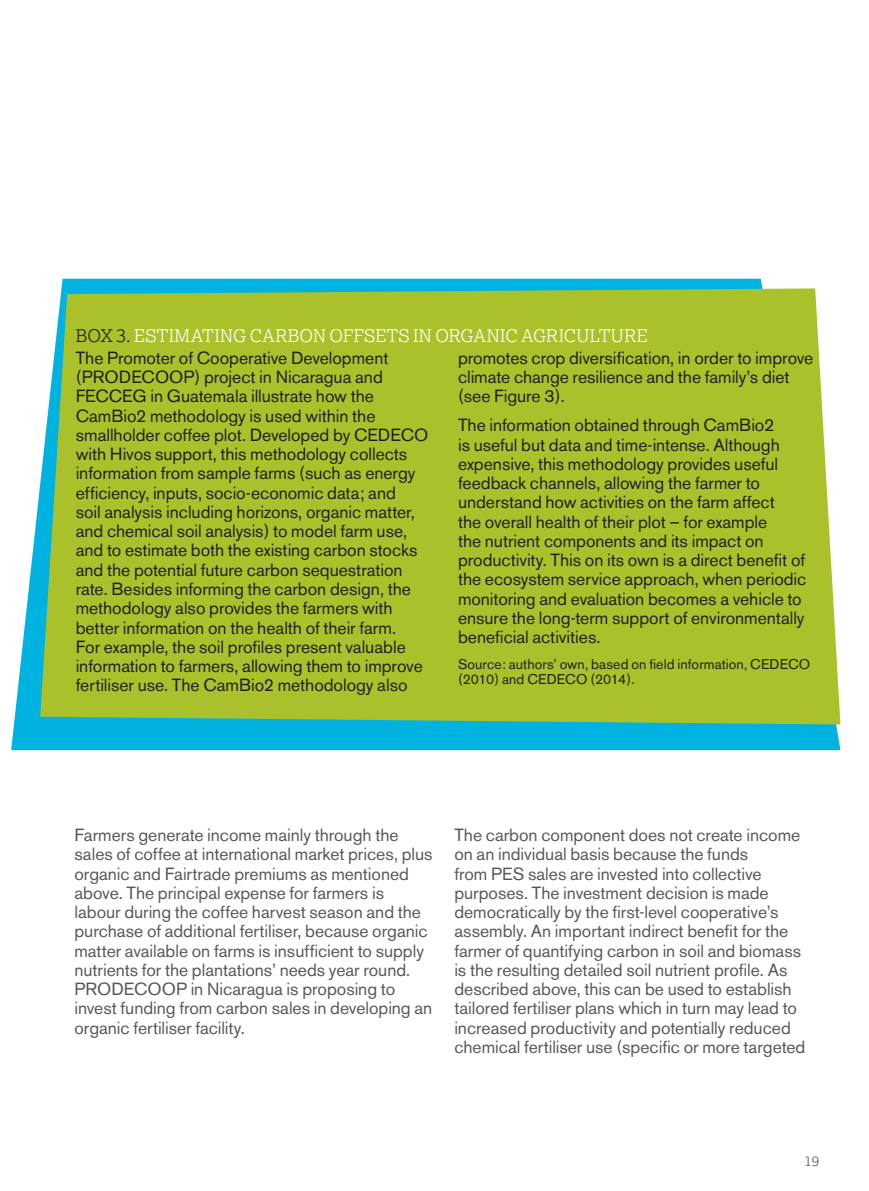
<style>
.page{position:relative;width:869px;height:1191px;background:#fff}
.page>*{position:absolute;margin:0;border:0;box-sizing:border-box;transform-origin:0 0}
.t1{font:17.5px/19.2px "Akzidenz Grotesk BE";color:#231f20}
.t2{font:17.5px/19.2px "Akzidenz Grotesk BE";color:#57585a}
.t3{font:300 17.5px "Lexia";letter-spacing:.01em;color:#fff}
.t4{font:14px/15.8px "Akzidenz Grotesk BE";letter-spacing:.005em;color:#231f20}
.t5{font:300 14px "Lexia";color:#57585a}
.s1{color:#231f20}
.s2{font-size:18.9px;color:#231f20}
</style>
<div class="page">
<svg style="left:11px;top:279px;width:829px;height:471px;fill:#00b2e0"></svg>
<div style="left:40px;top:288px;width:800px;height:436px;background:#aac12c"></div>
<p class="t3" style="left:76px;top:324px;width:573px"><span class="s1">BOX</span> <span class="s2">3</span><span class="s1">.</span> ESTIMATING CARBON OFFSETS IN ORGANIC AGRICULTURE</p>
<p class="t1" style="left:76px;top:348px;width:354px">The Promoter of Cooperative Development (PRODECOOP) project in Nicaragua and FECCEG in Guatemala illustrate how the CamBio2 methodology is used within the smallholder coffee plot. Developed by CEDECO with Hivos support, this methodology collects information from sample farms (such as energy efficiency, inputs, socio-economic data; and<br>soil analysis including horizons, organic matter, and chemical soil analysis) to model farm use, and to estimate both the existing carbon stocks and the potential future carbon sequestration rate. Besides informing the carbon design, the methodology also provides the farmers with better information on the health of their farm.<br>For example, the soil profiles present valuable information to farmers, allowing them to improve fertiliser use. The CamBio2 methodology also</p>
<p class="t1" style="left:458px;top:348px;width:357px">promotes crop diversification, in order to improve climate change resilience and the family’s diet (see Figure 3).</p>
<p class="t1" style="left:458px;top:415px;width:350px">The information obtained through CamBio2<br>is useful but data and time-intense. Although expensive, this methodology provides useful feedback channels, allowing the farmer to understand how activities on the farm affect<br>the overall health of their plot – for example<br>the nutrient components and its impact on productivity. This on its own is a direct benefit of the ecosystem service approach, when periodic monitoring and evaluation becomes a vehicle to ensure the long-term support of environmentally beneficial activities.</p>
<p class="t4" style="left:458px;top:656px;width:353px">Source: authors’ own, based on field information, CEDECO (2010) and CEDECO (2014).</p>
<p class="t2" style="left:74px;top:825px;width:359px">Farmers generate income mainly through the sales of coffee at international market prices, plus organic and Fairtrade premiums as mentioned above. The principal expense for farmers is labour during the coffee harvest season and the purchase of additional fertiliser, because organic matter available on farms is insufficient to supply nutrients for the plantations’ needs year round.<br>PRODECOOP in Nicaragua is proposing to invest funding from carbon sales in developing an organic fertiliser facility.</p>
<p class="t2" style="left:454px;top:825px;width:352px">The carbon component does not create income on an individual basis because the funds<br>from PES sales are invested into collective purposes. The investment decision is made democratically by the first-level cooperative’s assembly. An important indirect benefit for the farmer of quantifying carbon in soil and biomass is the resulting detailed soil nutrient profile. As described above, this can be used to establish tailored fertiliser plans which in turn may lead to increased productivity and potentially reduced chemical fertiliser use (specific or more targeted</p>
<p class="t5" style="left:804px;top:1152px;width:16px">19</p>
</div>
